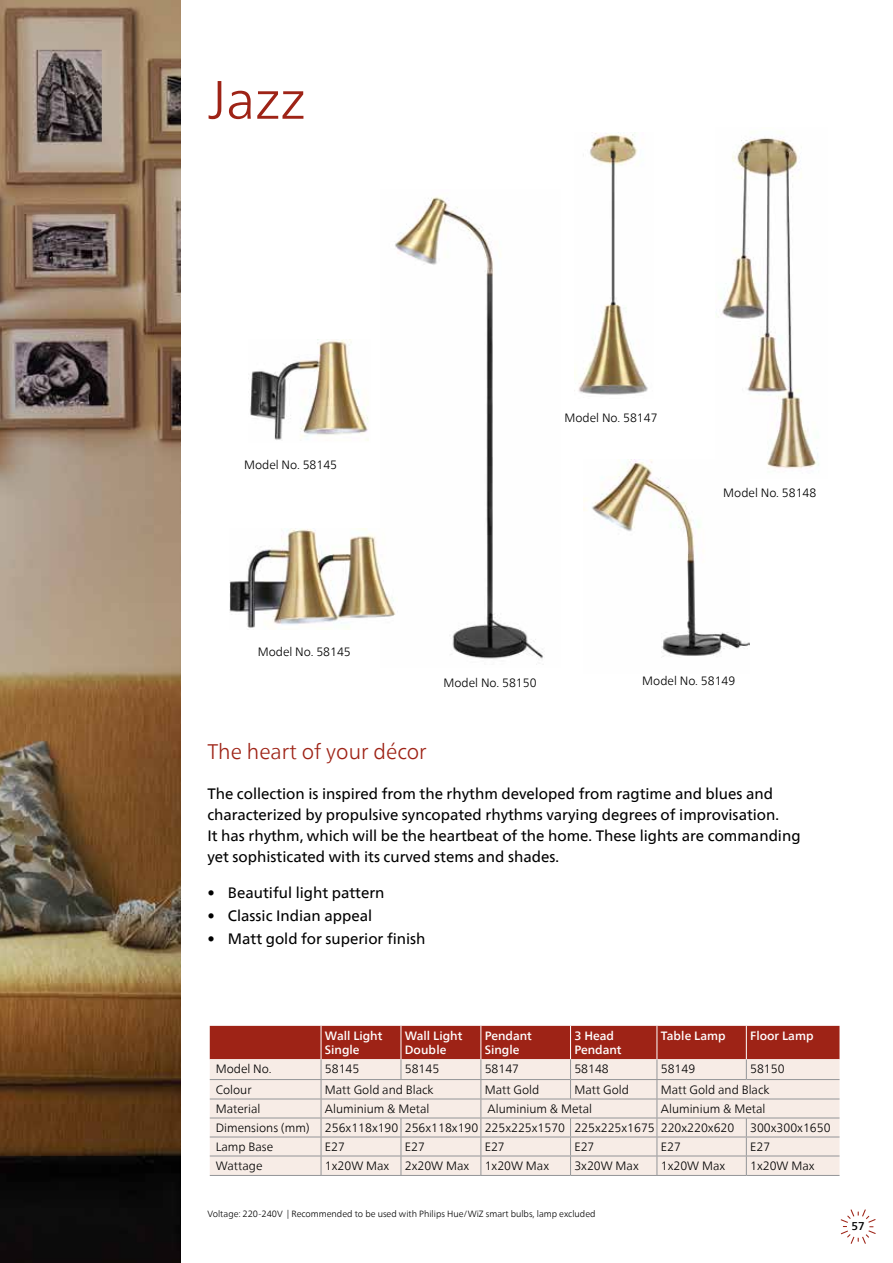
<style>
.page{position:relative;width:893px;height:1263px;background:#fff}
.page>*{position:absolute;margin:0;border:0;box-sizing:border-box;transform-origin:0 0}
.t1{font:300 54px "Neue Frutiger World";color:#9e2316}
.t2{font:300 21px "Neue Frutiger World";color:#9e2316}
.t3{font:15px/21px "Neue Frutiger World";color:#000}
.t4{font:300 12px "Neue Frutiger World";color:#000}
.t5{font:500 12px/14.4px "Neue Frutiger World";color:#fff}
.t6{font:500 11.25px "Neue Frutiger World";color:#000}
.t7{font:300 9px "Neue Frutiger World";color:#000}
</style>
<div class="page">
<svg style="left:841px;top:1209px;width:35px;height:35px"></svg>
<img style="left:0;top:0;width:181px;height:1263px">
<svg style="left:210px;top:1026px;width:629px;height:149px;background:#dfbcb5"></svg>
<hr style="left:210px;top:1175px;width:111px;height:1px;background:#939598">
<hr style="left:321px;top:1175px;width:80px;height:1px;background:#939598">
<hr style="left:401px;top:1175px;width:80px;height:1px;background:#939598">
<hr style="left:481px;top:1175px;width:90px;height:1px;background:#939598">
<hr style="left:571px;top:1175px;width:86px;height:1px;background:#939598">
<hr style="left:657px;top:1175px;width:89px;height:1px;background:#939598">
<hr style="left:746px;top:1175px;width:93px;height:1px;background:#939598">
<hr style="left:657px;top:1026px;width:1px;height:33px;background:#fff">
<hr style="left:746px;top:1026px;width:1px;height:33px;background:#fff">
<img style="left:248px;top:339px;width:121px;height:102px">
<img style="left:395px;top:197px;width:148px;height:468px">
<img style="left:575px;top:132px;width:73px;height:263px">
<img style="left:717px;top:137px;width:102px;height:332px">
<img style="left:584px;top:459px;width:166px;height:199px">
<img style="left:230px;top:529px;width:168px;height:101px">
<p class="t1" style="left:207px;top:58px;width:100px">Jazz</p>
<p class="t4" style="left:244px;top:456px;width:95px">Model No. 58145</p>
<p class="t4" style="left:564px;top:409px;width:95px">Model No. 58147</p>
<p class="t4" style="left:723px;top:483px;width:95px">Model No. 58148</p>
<p class="t4" style="left:258px;top:643px;width:95px">Model No. 58145</p>
<p class="t4" style="left:443px;top:674px;width:95px">Model No. 58150</p>
<p class="t4" style="left:642px;top:671px;width:95px">Model No. 58149</p>
<p class="t2" style="left:207px;top:735px;width:221px">The heart of your décor</p>
<p class="t3" style="left:207px;top:783px;width:595px">The collection is inspired from the rhythm developed from ragtime and blues and characterized by propulsive syncopated rhythms varying degrees of improvisation.<br>It has rhythm, which will be the heartbeat of the home. These lights are commanding yet sophisticated with its curved stems and shades.</p>
<p class="t3" style="left:207px;top:883px;width:179px">• Beautiful light pattern</p>
<p class="t3" style="left:207px;top:906px;width:166px">• Classic Indian appeal</p>
<p class="t3" style="left:207px;top:929px;width:220px">• Matt gold for superior finish</p>
<p class="t5" style="left:325px;top:1029px;width:59px">Wall Light<br>Single</p>
<p class="t5" style="left:405px;top:1029px;width:59px">Wall Light<br>Double</p>
<p class="t5" style="left:485px;top:1029px;width:49px">Pendant<br>Single</p>
<p class="t5" style="left:574px;top:1029px;width:49px">3 Head<br>Pendant</p>
<p class="t5" style="left:661px;top:1029px;width:66px">Table Lamp</p>
<p class="t5" style="left:750px;top:1029px;width:65px">Floor Lamp</p>
<p class="t4" style="left:216px;top:1060px;width:57px">Model No.</p>
<p class="t4" style="left:325px;top:1060px;width:36px">58145</p>
<p class="t4" style="left:405px;top:1060px;width:36px">58145</p>
<p class="t4" style="left:485px;top:1060px;width:36px">58147</p>
<p class="t4" style="left:574px;top:1060px;width:36px">58148</p>
<p class="t4" style="left:661px;top:1060px;width:36px">58149</p>
<p class="t4" style="left:750px;top:1060px;width:36px">58150</p>
<p class="t4" style="left:216px;top:1080px;width:37px">Colour</p>
<p class="t4" style="left:325px;top:1080px;width:110px">Matt Gold and Black</p>
<p class="t4" style="left:485px;top:1080px;width:56px">Matt Gold</p>
<p class="t4" style="left:574px;top:1080px;width:56px">Matt Gold</p>
<p class="t4" style="left:661px;top:1080px;width:110px">Matt Gold and Black</p>
<p class="t4" style="left:216px;top:1099px;width:46px">Material</p>
<p class="t4" style="left:325px;top:1099px;width:106px">Aluminium &amp; Metal</p>
<p class="t4" style="left:487px;top:1099px;width:106px">Aluminium &amp; Metal</p>
<p class="t4" style="left:661px;top:1099px;width:106px">Aluminium &amp; Metal</p>
<p class="t4" style="left:216px;top:1118px;width:95px">Dimensions (mm)</p>
<p class="t4" style="left:325px;top:1118px;width:411px">256x118x190 256x118x190 225x225x1570 225x225x1675 220x220x620</p>
<p class="t4" style="left:750px;top:1118px;width:82px">300x300x1650</p>
<p class="t4" style="left:216px;top:1137px;width:59px">Lamp Base</p>
<p class="t4" style="left:325px;top:1137px;width:22px">E27</p>
<p class="t4" style="left:405px;top:1137px;width:22px">E27</p>
<p class="t4" style="left:485px;top:1137px;width:22px">E27</p>
<p class="t4" style="left:574px;top:1137px;width:22px">E27</p>
<p class="t4" style="left:661px;top:1137px;width:22px">E27</p>
<p class="t4" style="left:750px;top:1137px;width:22px">E27</p>
<p class="t4" style="left:216px;top:1156px;width:48px">Wattage</p>
<p class="t4" style="left:325px;top:1156px;width:66px">1x20W Max</p>
<p class="t4" style="left:405px;top:1156px;width:66px">2x20W Max</p>
<p class="t4" style="left:485px;top:1156px;width:66px">1x20W Max</p>
<p class="t4" style="left:574px;top:1156px;width:66px">3x20W Max</p>
<p class="t4" style="left:661px;top:1156px;width:66px">1x20W Max</p>
<p class="t4" style="left:750px;top:1156px;width:66px">1x20W Max</p>
<p class="t7" style="left:207px;top:1207px;width:390px">Voltage: 220-240V | Recommended to be used with Philips Hue/WiZ smart bulbs, lamp excluded</p>
<p class="t6" style="left:852px;top:1217px;width:15px">57</p>
</div>
